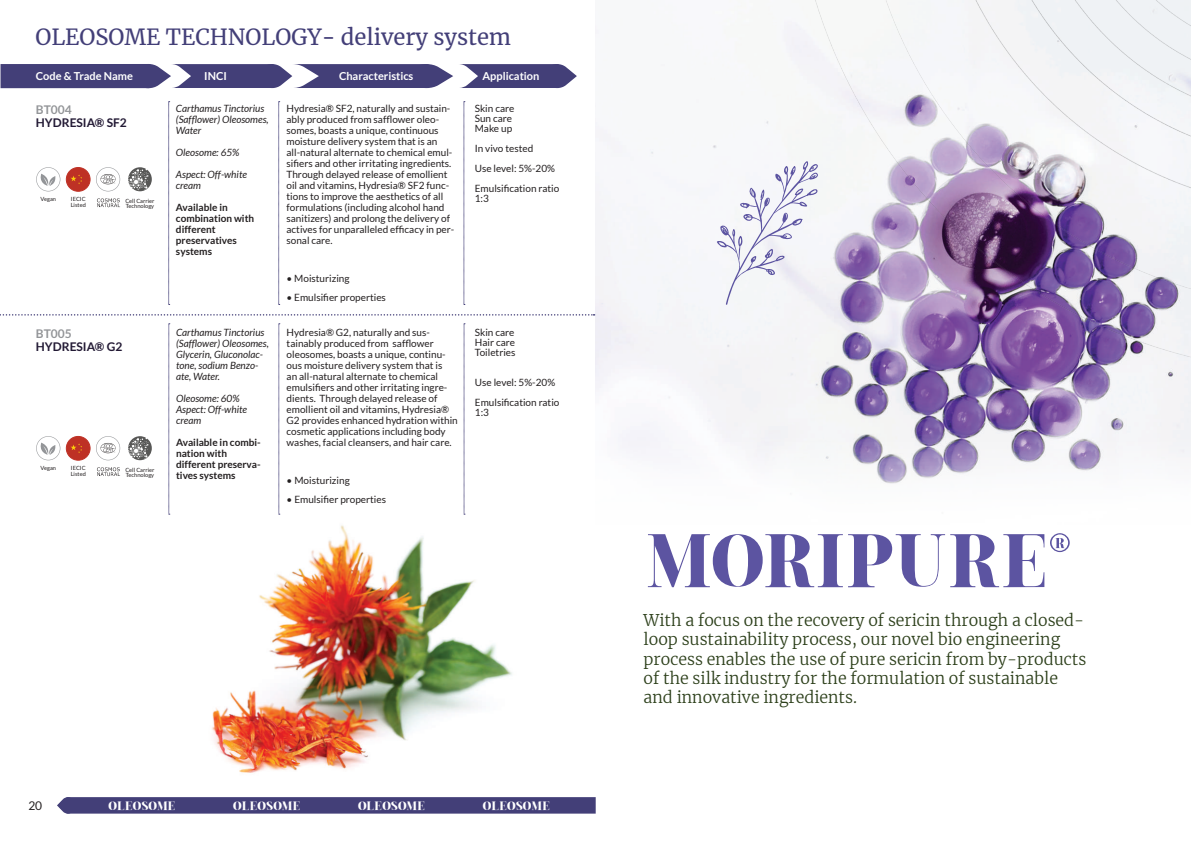
<style>
.page{position:relative;width:1191px;height:842px;background:#fff}
.page>*{position:absolute;margin:0;border:0;box-sizing:border-box;transform-origin:0 0}
.t1{font:700 75px "Dalglish";color:#5c54a1}
.t2{font:22px "Merriweather";color:#433f78}
.t3{font:300 16px/19.2px "Merriweather";color:#2c3f1a}
.t4{font:700 12.2px "Dalglish";letter-spacing:.015em;color:#fff}
.t5{font:700 12px "Lato";color:#221934}
.t6{font:700 12px "Lato";color:#939598}
.t7{font:12px "Lato";color:#231f20}
.t8{font:700 11px "Lato";color:#fff}
.t9{font:10px/11px "Lato";color:#231f20}
.t10{font:italic 10px/11px "Lato";color:#231f20}
.t11{font:700 10px/11px "Lato";color:#231f20}
.t12{font:5.7px/5.7px "Lato";color:#231f20}
</style>
<div class="page">
<img style="left:212px;top:514px;width:300px;height:259px">
<img style="left:595px;top:21px;width:596px;height:412px">
<svg style="left:717px;top:161px;width:75px;height:144px"></svg>
<img style="left:792px;top:0;width:399px;height:373px">
<div style="left:1103px;top:0;width:88px;height:34px;background:#eff2f5"></div>
<svg style="left:1px;top:64px;width:576px;height:24px;background:#5d598a"></svg>
<svg style="left:168px;top:101px;width:2px;height:204px"></svg>
<svg style="left:278px;top:101px;width:2px;height:204px"></svg>
<svg style="left:464px;top:101px;width:1px;height:204px"></svg>
<svg style="left:169px;top:323px;width:1px;height:192px"></svg>
<svg style="left:279px;top:323px;width:1px;height:192px"></svg>
<svg style="left:464px;top:323px;width:1px;height:192px"></svg>
<svg style="left:0;top:314px;width:594px;height:2px"></svg>
<svg style="left:36px;top:167px;width:24px;height:24px"></svg>
<div style="left:66px;top:168px;width:24px;height:23px;background:#be3125;border-radius:50%"></div>
<div style="left:66px;top:167px;width:24px;height:25px;border:1px solid #bf3126;border-radius:50%"></div>
<svg style="left:71px;top:175px;width:11px;height:9px"></svg>
<svg style="left:97px;top:198px;width:23px;height:9px"></svg>
<svg style="left:96px;top:167px;width:24px;height:24px"></svg>
<svg style="left:128px;top:167px;width:24px;height:24px"></svg>
<svg style="left:36px;top:436px;width:24px;height:24px"></svg>
<div style="left:66px;top:436px;width:24px;height:24px;background:#be3125;border-radius:50%"></div>
<div style="left:66px;top:436px;width:24px;height:24px;border:1px solid #bf3126;border-radius:50%"></div>
<svg style="left:71px;top:443px;width:11px;height:10px"></svg>
<svg style="left:97px;top:467px;width:23px;height:9px"></svg>
<svg style="left:96px;top:436px;width:24px;height:24px"></svg>
<svg style="left:128px;top:436px;width:24px;height:24px"></svg>
<svg style="left:57px;top:797px;width:538px;height:17px;background:#4a467d"></svg>
<h2 class="t2" style="left:35px;top:22px;width:477px">OLEOSOME TECHNOLOGY- delivery system</h2>
<p class="t8" style="left:339px;top:69px;width:76px">Characteristics</p>
<p class="t8" style="left:482px;top:69px;width:58px">Application</p>
<p class="t6" style="left:36px;top:102px;width:37px">BT004</p>
<p class="t8" style="left:36px;top:69px;width:99px">Code &amp; Trade Name</p>
<p class="t8" style="left:204px;top:69px;width:24px">INCI</p>
<p class="t9" style="left:286px;top:103px;width:169px">Hydresia® SF2, naturally and sustain&shy;ably produced from safflower oleo&shy;somes, boasts a unique, continuous moisture delivery system that is an all-natural alternate to chemical emul&shy;sifiers and other irritating ingredients.<br>Through delayed release of emollient oil and vitamins, Hydresia® SF2 func&shy;tions to improve the aesthetics of all formulations (including alcohol hand sanitizers) and prolong the delivery of actives for unparalleled efficacy in per&shy;sonal care.</p>
<p class="t9" style="left:286px;top:273px;width:65px">• Moisturizing</p>
<p class="t9" style="left:286px;top:292px;width:101px">• Emulsifier properties</p>
<p class="t9" style="left:287px;top:327px;width:173px">Hydresia® G2, naturally and sus&shy;tainably produced from safflower oleosomes, boasts a unique, continu&shy;ous moisture delivery system that is<br>an all-natural alternate to chemical emulsifiers and other irritating ingre&shy;dients. Through delayed release of emollient oil and vitamins, Hydresia® G2 provides enhanced hydration within cosmetic applications including body washes, facial cleansers, and hair care.</p>
<p class="t9" style="left:287px;top:475px;width:65px">• Moisturizing</p>
<p class="t9" style="left:287px;top:494px;width:101px">• Emulsifier properties</p>
<p class="t10" style="left:176px;top:103px;width:94px">Carthamus Tinctorius (Safflower) Oleosomes,<br>Water</p>
<p class="t10" style="left:176px;top:147px;width:65px">Oleosome: 65%</p>
<p class="t10" style="left:176px;top:169px;width:73px">Aspect: Off-white cream</p>
<p class="t11" style="left:176px;top:202px;width:80px">Available in combination with different preservatives systems</p>
<p class="t9" style="left:475px;top:103px;width:41px;line-height:10px">Skin care<br>Sun care<br>Make up</p>
<p class="t9" style="left:475px;top:138px;width:86px;line-height:20px">In vivo tested<br>Use level: 5%-20%<br>Emulsification ratio</p>
<p class="t9" style="left:475px;top:193px;width:16px">1:3</p>
<p class="t5" style="left:36px;top:115px;width:92px">HYDRESIA® SF2</p>
<p class="t12" style="left:40px;top:197px;width:17px">Vegan</p>
<p class="t12" style="left:71px;top:197px;width:17px">IECIC<br>Listed</p>
<p class="t12" style="left:125px;top:198px;width:31px;line-height:5.1px">Cell Carrier<br>Technology</p>
<p class="t10" style="left:176px;top:327px;width:94px">Carthamus Tinctorius (Safflower) Oleosomes,<br>Glycerin, Gluconolac&shy;tone, sodium Benzo&shy;ate, Water.</p>
<p class="t10" style="left:176px;top:393px;width:73px">Oleosome: 60%<br>Aspect: Off-white cream</p>
<p class="t11" style="left:176px;top:437px;width:86px">Available in combi&shy;nation with different preserva&shy;tives systems</p>
<p class="t9" style="left:475px;top:328px;width:42px;line-height:10px;text-align:justify">Skin care Hair care Toiletries</p>
<p class="t9" style="left:475px;top:373px;width:86px;line-height:20px">Use level: 5%-20%<br>Emulsification ratio</p>
<p class="t9" style="left:475px;top:407px;width:16px">1:3</p>
<p class="t6" style="left:36px;top:327px;width:37px">BT005</p>
<p class="t5" style="left:36px;top:340px;width:88px">HYDRESIA® G2</p>
<p class="t12" style="left:40px;top:465px;width:17px">Vegan</p>
<p class="t12" style="left:71px;top:465px;width:17px">IECIC<br>Listed</p>
<p class="t12" style="left:125px;top:467px;width:31px;line-height:5.1px">Cell Carrier<br>Technology</p>
<p class="t7" style="left:28px;top:799px;width:15px">20</p>
<p class="t4" style="left:108px;top:799px;width:68px">OLEOSOME</p>
<p class="t4" style="left:233px;top:799px;width:68px">OLEOSOME</p>
<p class="t4" style="left:358px;top:799px;width:68px">OLEOSOME</p>
<p class="t4" style="left:483px;top:799px;width:68px">OLEOSOME</p>
<h1 class="t1" style="left:643px;top:520px;width:445px">MORIPURE<sup>®</sup></h1>
<p class="t3" style="left:643px;top:610px;width:444px">With a focus on the recovery of sericin through a closed&shy;loop sustainability process, our novel bio engineering process enables the use of pure sericin from by-products of the silk industry for the formulation of sustainable and innovative ingredients.</p>
</div>
